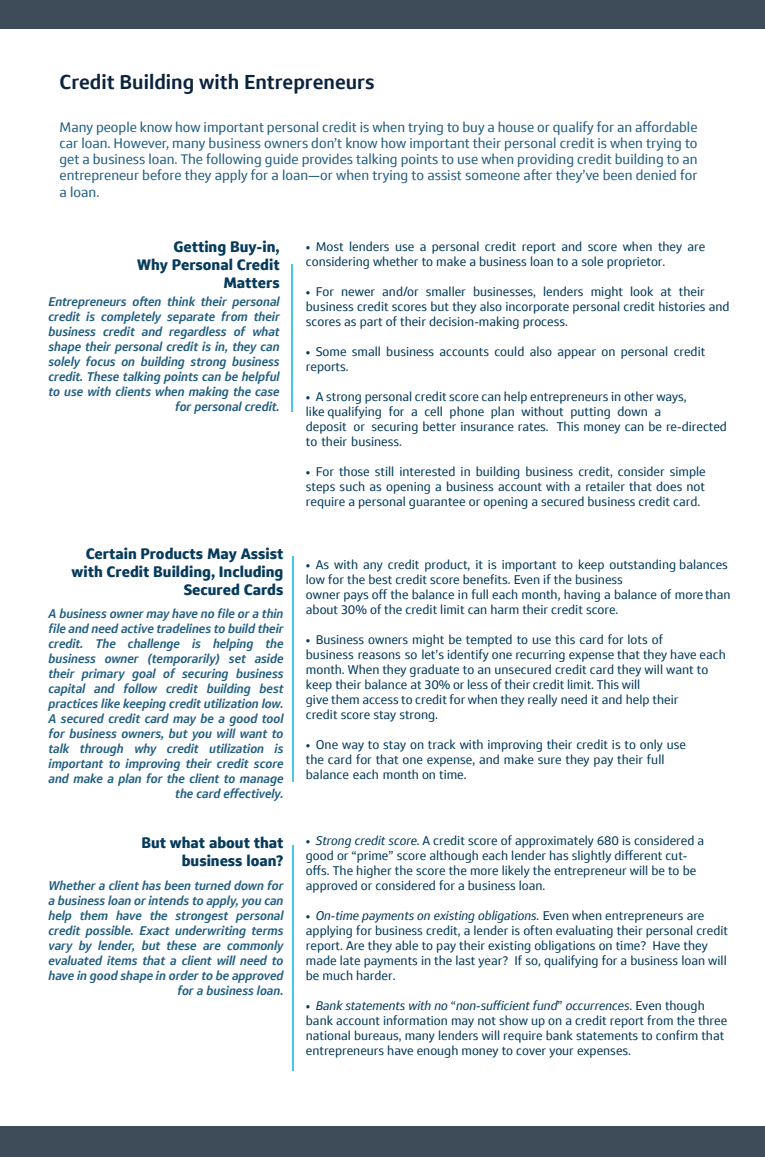
<style>
.page{position:relative;width:765px;height:1157px;background:#fff}
.page>*{position:absolute;margin:0;border:0;box-sizing:border-box;transform-origin:0 0}
.t1{font:600 20px "Optimist";color:#0c233e}
.t2{font:700 15px/18px "Optimist";color:#063b5c;text-align:right}
.t3{font:13.75px/16.2px "Optimist";color:#256182;text-align:justify}
.t4{font:12.5px/15px "Optimist";color:#053c5c}
.t5{font:italic 600 12.5px/15px "Optimist";color:#236082;text-align:right}
.s1{font-style:italic}
</style>
<div class="page">
<div style="left:0;top:0;width:765px;height:28px;background:#3e4b58"></div>
<div style="left:0;top:1126px;width:765px;height:31px;background:#3e4b58"></div>
<hr style="left:291px;top:264px;width:2px;height:148px;background:#49c7e8">
<hr style="left:292px;top:556px;width:2px;height:226px;background:#49c7e8">
<hr style="left:292px;top:845px;width:2px;height:226px;background:#49c7e8">
<h1 class="t1" style="left:59px;top:70px;width:316px">Credit Building with Entrepreneurs</h1>
<p class="t3" style="left:59px;top:119px;width:640px">Many people know how important personal credit is when trying to buy a house or qualify for an affordable car loan. However, many business owners don’t know how important their personal credit is when trying to get a business loan. The following guide provides talking points to use when providing credit building to an entrepreneur before they apply for a loan—or when trying to assist someone after they’ve been denied for a loan.</p>
<p class="t2" style="left:137px;top:238px;width:144px">Getting Buy-in,<br>Why Personal Credit<br>Matters</p>
<p class="t5" style="left:49px;top:294px;width:233px">Entrepreneurs often think their personal credit is completely separate from their business credit and regardless of what shape their personal credit is in, they can solely focus on building strong business credit. These talking points can be helpful to use with clients when making the case for personal credit.</p>
<p class="t2" style="left:72px;top:545px;width:213px">Certain Products May Assist with Credit Building, Including<br>Secured Cards</p>
<p class="t5" style="left:49px;top:606px;width:236px">A business owner may have no file or a thin file and need active tradelines to build their credit. The challenge is helping the business owner (temporarily) set aside their primary goal of securing business capital and follow credit building best practices like keeping credit utilization low.<br>A secured credit card may be a good tool for business owners, but you will want to talk through why credit utilization is important to improving their credit score and make a plan for the client to manage the card effectively.</p>
<p class="t2" style="left:141px;top:833px;width:144px">But what about that business loan?</p>
<p class="t5" style="left:49px;top:878px;width:236px">Whether a client has been turned down for a business loan or intends to apply, you can help them have the strongest personal credit possible. Exact underwriting terms vary by lender, but these are commonly evaluated items that a client will need to have in good shape in order to be approved for a business loan.</p>
<p class="t4" style="left:306px;top:239px;width:401px">• Most lenders use a personal credit report and score when they are considering whether to make a business loan to a sole proprietor.</p>
<p class="t4" style="left:306px;top:284px;width:425px">• For newer and/or smaller businesses, lenders might look at their business credit scores but they also incorporate personal credit histories and scores as part of their decision-making process.</p>
<p class="t4" style="left:306px;top:344px;width:401px">• Some small business accounts could also appear on personal credit reports.</p>
<p class="t4" style="left:306px;top:389px;width:423px">• A strong personal credit score can help entrepreneurs in other ways,<br>like qualifying for a cell phone plan without putting down a<br>deposit or securing better insurance rates. This money can be re-directed to their business.</p>
<p class="t4" style="left:306px;top:464px;width:401px;text-align:justify">• For those still interested in building business credit, consider simple steps such as opening a business account with a retailer that does not require a personal guarantee or opening a secured business credit card.</p>
<p class="t4" style="left:306px;top:557px;width:426px">• As with any credit product, it is important to keep outstanding balances low for the best credit score benefits. Even if the business<br>owner pays off the balance in full each month, having a balance of more than about 30% of the credit limit can harm their credit score.</p>
<p class="t4" style="left:306px;top:632px;width:421px">• Business owners might be tempted to use this card for lots of<br>business reasons so let’s identify one recurring expense that they have each month. When they graduate to an unsecured credit card they will want to keep their balance at 30% or less of their credit limit. This will<br>give them access to credit for when they really need it and help their<br>credit score stay strong.</p>
<p class="t4" style="left:306px;top:737px;width:382px">• One way to stay on track with improving their credit is to only use the card for that one expense, and make sure they pay their full balance each month on time.</p>
<p class="t4" style="left:306px;top:833px;width:400px">• <span class="s1">Strong credit score.</span> A credit score of approximately 680 is considered a good or “prime” score although each lender has slightly different cut&shy;offs. The higher the score the more likely the entrepreneur will be to be approved or considered for a business loan.</p>
<p class="t4" style="left:306px;top:908px;width:424px">• <span class="s1">On-time payments on existing obligations.</span> Even when entrepreneurs are applying for business credit, a lender is often evaluating their personal credit report. Are they able to pay their existing obligations on time? Have they made late payments in the last year? If so, qualifying for a business loan will be much harder.</p>
<p class="t4" style="left:306px;top:998px;width:423px">• <span class="s1">Bank statements with no</span> “<span class="s1">non-sufficient fund</span>” <span class="s1">occurrences</span>. Even though bank account information may not show up on a credit report from the three national bureaus, many lenders will require bank statements to confirm that entrepreneurs have enough money to cover your expenses.</p>
</div>
